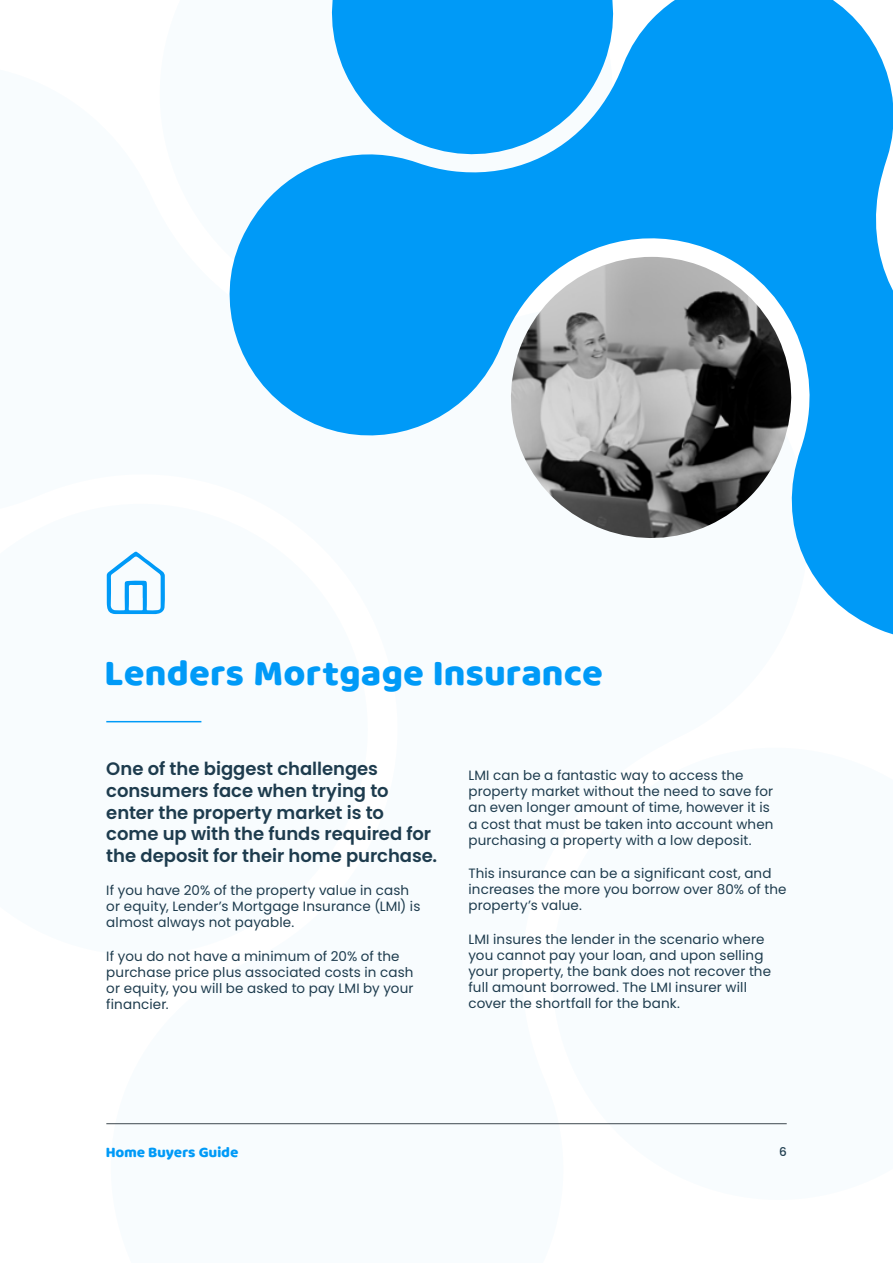
<style>
.page{position:relative;width:893px;height:1263px;background:#fff}
.page>*{position:absolute;margin:0;border:0;box-sizing:border-box;transform-origin:0 0}
.t1{font:37.5px "Quentin Pro";letter-spacing:.06em;color:#009af7}
.t2{font:600 18px/21.6px "Poppins";color:#1e3c4e}
.t3{font:15px "Quentin Pro";letter-spacing:.05em;color:#009af7}
.t4{font:13.5px/16.2px "Poppins";letter-spacing:.01em;color:#1e3c4e}
.t5{font:500 12px "Poppins";color:#1e3c4e}
</style>
<div class="page">
<svg style="left:229px;top:0;width:664px;height:635px;fill:#009af7"></svg>
<svg style="left:876px;top:67px;width:17px;height:296px"></svg>
<svg style="left:328px;top:0;width:303px;height:158px;fill:#009af7"></svg>
<img style="left:507px;top:257px;width:288px;height:285px">
<svg style="left:107px;top:551px;width:58px;height:63px"></svg>
<hr style="left:106px;top:721px;width:95px;height:1px;background:#009af7">
<hr style="left:106px;top:1123px;width:681px;height:1px;background:#3e484f">
<h1 class="t1" style="left:106px;top:658px;width:498px">Lenders Mortgage Insurance</h1>
<h2 class="t2" style="left:106px;top:758px;width:333px">One of the biggest challenges consumers face when trying to enter the property market is to come up with the funds required for the deposit for their home purchase.</h2>
<p class="t4" style="left:106px;top:882px;width:316px">If you have 20% of the property value in cash or equity, Lender’s Mortgage Insurance (LMI) is almost always not payable.</p>
<p class="t4" style="left:106px;top:948px;width:309px">If you do not have a minimum of 20% of the purchase price plus associated costs in cash or equity, you will be asked to pay LMI by your financier.</p>
<p class="t4" style="left:468px;top:767px;width:307px">LMI can be a fantastic way to access the property market without the need to save for an even longer amount of time, however it is a cost that must be taken into account when purchasing a property with a low deposit.</p>
<p class="t4" style="left:468px;top:865px;width:320px">This insurance can be a significant cost, and increases the more you borrow over 80% of the property’s value.</p>
<p class="t4" style="left:468px;top:931px;width:304px">LMI insures the lender in the scenario where you cannot pay your loan, and upon selling your property, the bank does not recover the full amount borrowed. The LMI insurer will cover the shortfall for the bank.</p>
<p class="t3" style="left:106px;top:1146px;width:133px">Home Buyers Guide</p>
<p class="t5" style="left:779px;top:1144px;width:9px">6</p>
</div>
